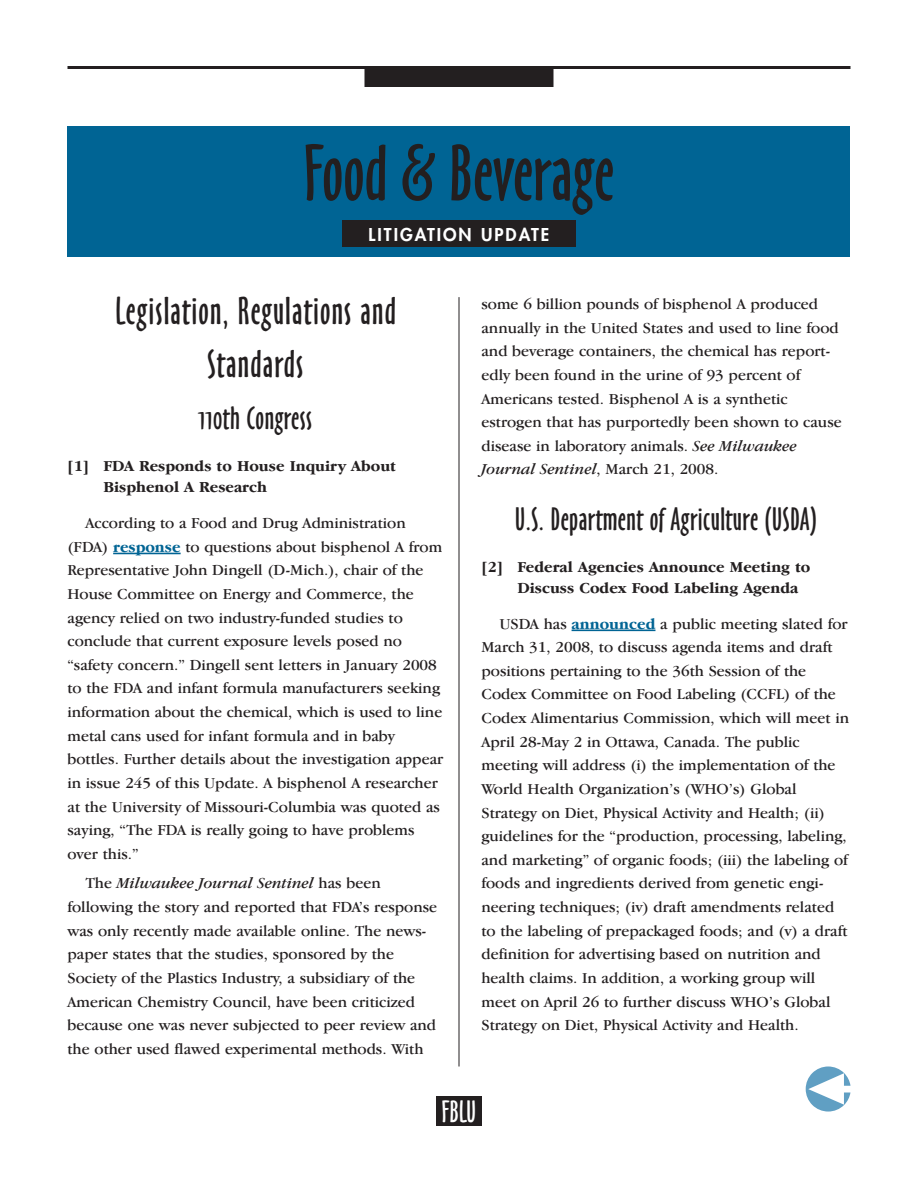
<style>
.page{position:relative;width:918px;height:1188px;background:#fff}
.page>*{position:absolute;margin:0;border:0;box-sizing:border-box;transform-origin:0 0}
.t1{font:73.5px "Oz Handicraft BT";color:#231f20}
.t2{font:36px/52.5px "Oz Handicraft BT";letter-spacing:.03em;color:#231f20;text-align:center}
.t3{font:30px "Oz Handicraft BT";letter-spacing:.015em;color:#231f20}
.t4{font:28.5px "Oz Handicraft BT";color:#fff}
.t5{font:800 17.25px "Futura Std";letter-spacing:.115em;color:#fff}
.t6{font:15.75px/23.7px "Garamond IT Cby BT";color:#231f20}
.t7{font:700 15.75px/21px "Garamond IT Cby BT";color:#231f20}
.s1{font-weight:700;color:#006494}
.s2{font-style:italic}
</style>
<div class="page">
<hr style="left:68px;top:66px;width:782px;height:3px;background:#231f20">
<div style="left:364px;top:69px;width:190px;height:18px;background:#231f20"></div>
<hr style="left:459px;top:297px;width:1px;height:770px;background:#231f20">
<div style="left:436px;top:1096px;width:46px;height:30px;background:#231f20"></div>
<svg style="left:806px;top:1066px;width:44px;height:46px"></svg>
<div style="left:68px;top:126px;width:782px;height:131px;background:#006494"></div>
<div style="left:342px;top:220px;width:234px;height:27px;background:#231f20"></div>
<hr style="left:113px;top:553px;width:68px;height:1px;background:#006494">
<hr style="left:572px;top:630px;width:83px;height:1px;background:#006494">
<h1 class="t1" style="left:304px;top:132px;width:312px">Food &amp; Beverage</h1>
<p class="t5" style="left:369px;top:226px;width:182px">LITIGATION UPDATE</p>
<h2 class="t2" style="left:115px;top:286px;width:282px">Legislation, Regulations and<br>Standards</h2>
<h3 class="t3" style="left:199px;top:402px;width:115px">110th Congress</h3>
<p class="t7" style="left:103px;top:456px;width:294px;text-indent:-36px">[1] FDA Responds to House Inquiry About<br>Bisphenol A Research</p>
<p class="t6" style="left:67px;top:511px;width:377px;text-indent:18px">According to a Food and Drug Administration (FDA) <span class="s1">response</span> to questions about bisphenol A from Representative John Dingell (D-Mich.), chair of the House Committee on Energy and Commerce, the agency relied on two industry-funded studies to conclude that current exposure levels posed no “safety concern.” Dingell sent letters in January 2008 to the FDA and infant formula manufacturers seeking information about the chemical, which is used to line metal cans used for infant formula and in baby bottles. Further details about the investigation appear in issue 245 of this Update. A bisphenol A researcher at the University of Missouri-Columbia was quoted as saying, “The FDA is really going to have problems over this.”</p>
<p class="t6" style="left:67px;top:871px;width:371px;text-indent:18px">The <span class="s2">Milwaukee Journal Sentinel</span> has been following the story and reported that FDA’s response was only recently made available online. The news&shy;paper states that the studies, sponsored by the Society of the Plastics Industry, a subsidiary of the American Chemistry Council, have been criticized because one was never subjected to peer review and the other used flawed experimental methods. With</p>
<p class="t6" style="left:481px;top:292px;width:362px">some 6 billion pounds of bisphenol A produced annually in the United States and used to line food and beverage containers, the chemical has report&shy;edly been found in the urine of 93 percent of Americans tested. Bisphenol A is a synthetic estrogen that has purportedly been shown to cause disease in laboratory animals. <span class="s2">See Milwaukee Journal Sentinel</span>, March 21, 2008.</p>
<h3 class="t3" style="left:515px;top:502px;width:303px">U.S. Department of Agriculture (USDA)</h3>
<p class="t7" style="left:517px;top:556px;width:294px;text-indent:-36px">[2] Federal Agencies Announce Meeting to<br>Discuss Codex Food Labeling Agenda</p>
<p class="t6" style="left:481px;top:611px;width:369px;text-indent:18px">USDA has <span class="s1">announced</span> a public meeting slated for March 31, 2008, to discuss agenda items and draft positions pertaining to the 36th Session of the Codex Committee on Food Labeling (CCFL) of the Codex Alimentarius Commission, which will meet in April 28-May 2 in Ottawa, Canada. The public meeting will address (i) the implementation of the World Health Organization’s (WHO’s) Global Strategy on Diet, Physical Activity and Health; (ii) guidelines for the “production, processing, labeling, and marketing” of organic foods; (iii) the labeling of foods and ingredients derived from genetic engi&shy;neering techniques; (iv) draft amendments related to the labeling of prepackaged foods; and (v) a draft definition for advertising based on nutrition and health claims. In addition, a working group will meet on April 26 to further discuss WHO’s Global Strategy on Diet, Physical Activity and Health.</p>
<h3 class="t4" style="left:442px;top:1095px;width:36px">FBLU</h3>
</div>
